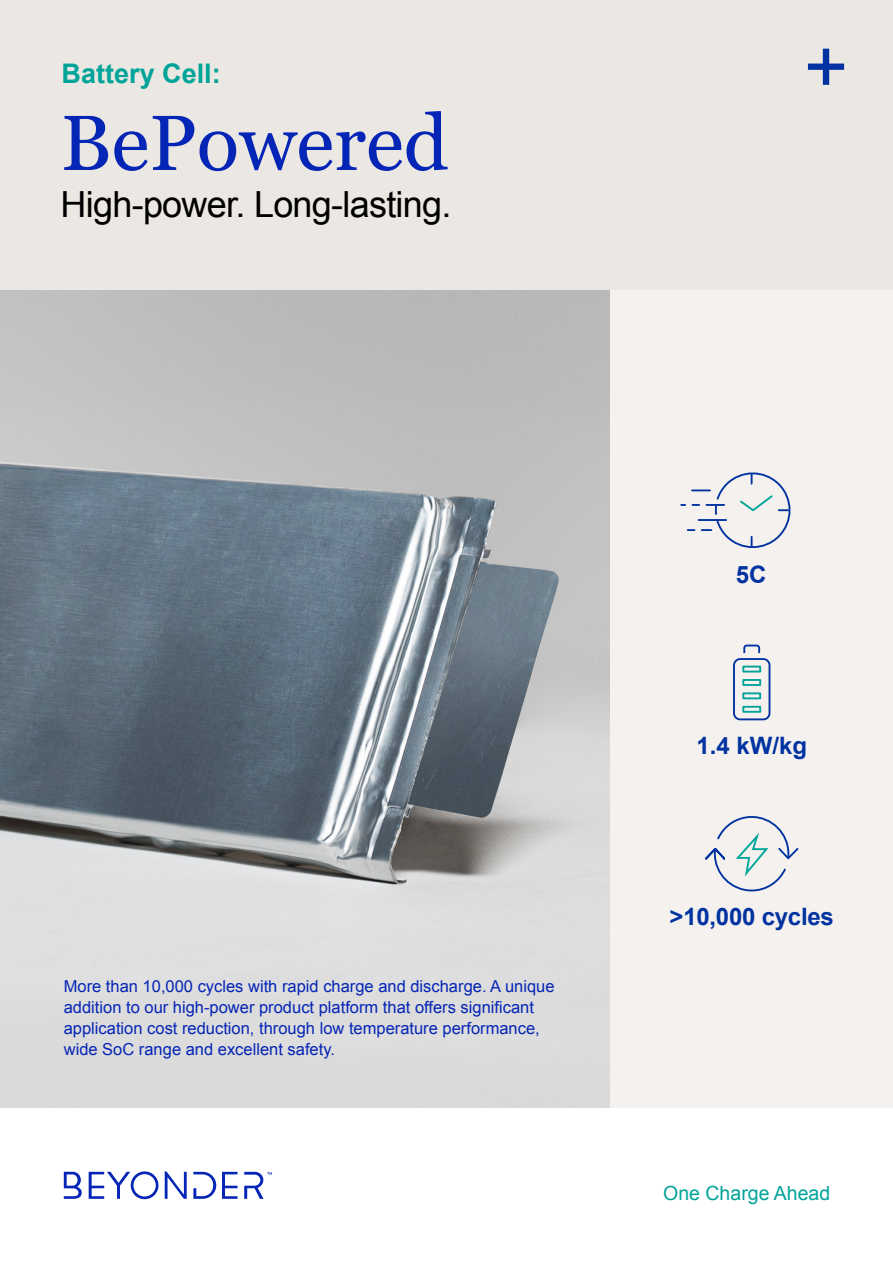
<style>
.page{position:relative;width:893px;height:1263px;background:#fff}
.page>*{position:absolute;margin:0;border:0;box-sizing:border-box;transform-origin:0 0}
.t1{font:78px "Georgia";color:#0525b6}
.t2{font:36px "Arial";letter-spacing:-.02em;color:#000}
.t3{font:700 27px "Arial";color:#00a499}
.t4{font:700 24px "Arial";letter-spacing:-.01em;color:#0033a1}
.t5{font:19.5px "Arial";color:#00a499}
.t6{font:16.5px/21px "Arial";color:#0525b6}
</style>
<div class="page">
<div style="left:0;top:0;width:893px;height:1108px;background:#ebe7e2"></div>
<img style="left:0;top:290px;width:610px;height:818px">
<div style="left:610px;top:290px;width:283px;height:818px;background:#f4f1ee"></div>
<svg style="left:222px;top:1172px;width:16px;height:27px"></svg>
<svg style="left:165px;top:1171px;width:22px;height:28px"></svg>
<svg style="left:193px;top:1172px;width:23px;height:27px"></svg>
<svg style="left:89px;top:1171px;width:69px;height:28px"></svg>
<svg style="left:64px;top:1172px;width:18px;height:27px"></svg>
<svg style="left:244px;top:1172px;width:28px;height:27px"></svg>
<svg style="left:705px;top:816px;width:94px;height:76px"></svg>
<svg style="left:681px;top:472px;width:110px;height:76px"></svg>
<svg style="left:743px;top:644px;width:18px;height:10px"></svg>
<svg style="left:742px;top:665px;width:20px;height:48px"></svg>
<div style="left:733px;top:658px;width:37px;height:62px;border:2px solid #0033a1;border-radius:6px"></div>
<svg style="left:808px;top:49px;width:36px;height:36px"></svg>
<h3 class="t3" style="left:62px;top:56px;width:161px">Battery Cell:</h3>
<h1 class="t1" style="left:61px;top:86px;width:389px">BePowered</h1>
<h2 class="t2" style="left:61px;top:181px;width:392px">High-power. Long-lasting.</h2>
<p class="t6" style="left:64px;top:976px;width:492px">More than 10,000 cycles with rapid charge and discharge. A unique addition to our high-power product platform that offers significant application cost reduction, through low temperature performance, wide SoC range and excellent safety.</p>
<h3 class="t4" style="left:736px;top:559px;width:32px">5C</h3>
<h3 class="t4" style="left:696px;top:729px;width:112px">1.4 kW/kg</h3>
<h3 class="t4" style="left:669px;top:901px;width:166px">&gt;10,000 cycles</h3>
<p class="t5" style="left:663px;top:1180px;width:168px">One Charge Ahead</p>
</div>
